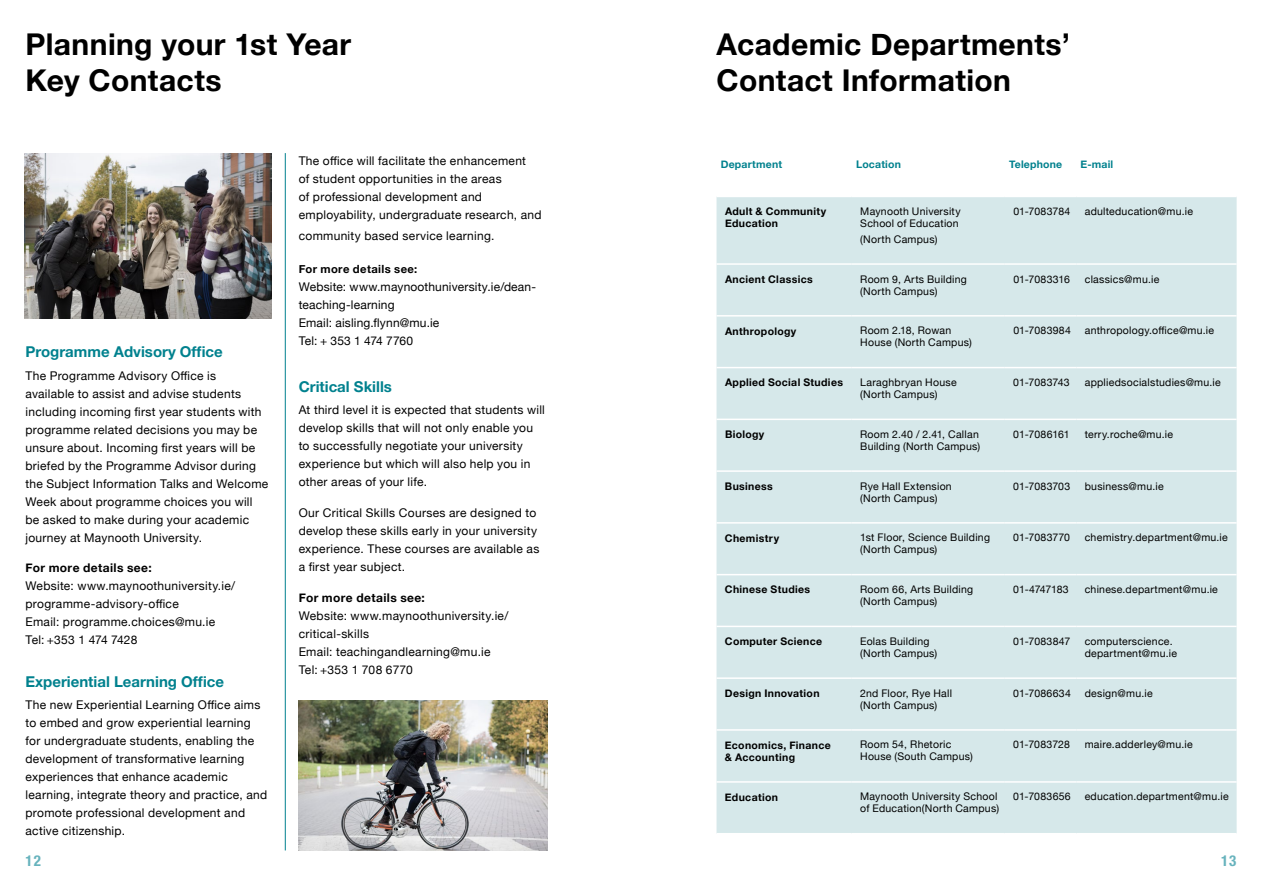
<style>
.page{position:relative;width:1263px;height:893px;background:#fff}
.page>*{position:absolute;margin:0;border:0;box-sizing:border-box;transform-origin:0 0}
.t1{font:700 30px/36px "Helvetica Neue";letter-spacing:.01em;color:#000}
.t2{font:700 15px "Helvetica Neue LT Std";color:#00818e}
.t3{font:700 condensed 15px "Helvetica Neue LT Std";color:#67b3bd}
.t4{font:12px/18px "Helvetica Neue";letter-spacing:.025em;color:#000}
.t5{font:700 12px "Helvetica Neue";letter-spacing:.03em;color:#000}
.t6{font:700 11.25px "Helvetica Neue";letter-spacing:.035em;color:#000}
.t7{font:10.5px/12px "Helvetica Neue";letter-spacing:.025em;color:#000}
.t8{font:700 10.5px/12px "Helvetica Neue";letter-spacing:.03em;color:#000}
.t9{font:10.5px "Helvetica Neue";color:#000}
.t10{font:700 10.5px "Helvetica Neue";letter-spacing:.015em;color:#00818e}
.t11{font:10.5px "Helvetica Neue";letter-spacing:-.025em;color:#000}
.t12{font:10.5px "Helvetica Neue";letter-spacing:.005em;color:#000}
</style>
<div class="page">
<hr style="left:285px;top:153px;width:1px;height:697px;background:#00818e">
<svg style="left:716px;top:197px;width:520px;height:636px;background:#d7e8ea"></svg>
<hr style="left:716px;top:315px;width:136px;height:2px;background:#fff">
<hr style="left:852px;top:315px;width:153px;height:2px;background:#fff">
<hr style="left:1005px;top:315px;width:71px;height:2px;background:#fff">
<hr style="left:1076px;top:315px;width:160px;height:2px;background:#fff">
<hr style="left:716px;top:367px;width:136px;height:1px;background:#fff">
<hr style="left:852px;top:367px;width:153px;height:1px;background:#fff">
<hr style="left:1005px;top:367px;width:71px;height:1px;background:#fff">
<hr style="left:1076px;top:367px;width:160px;height:1px;background:#fff">
<hr style="left:716px;top:419px;width:136px;height:1px;background:#fff">
<hr style="left:716px;top:470px;width:136px;height:2px;background:#fff">
<hr style="left:716px;top:522px;width:136px;height:2px;background:#fff">
<hr style="left:716px;top:574px;width:136px;height:1px;background:#fff">
<hr style="left:716px;top:626px;width:136px;height:1px;background:#fff">
<hr style="left:716px;top:677px;width:136px;height:2px;background:#fff">
<hr style="left:716px;top:729px;width:136px;height:2px;background:#fff">
<hr style="left:716px;top:781px;width:136px;height:2px;background:#fff">
<hr style="left:852px;top:419px;width:153px;height:1px;background:#fff">
<hr style="left:852px;top:470px;width:153px;height:2px;background:#fff">
<hr style="left:852px;top:522px;width:153px;height:2px;background:#fff">
<hr style="left:852px;top:574px;width:153px;height:1px;background:#fff">
<hr style="left:852px;top:626px;width:153px;height:1px;background:#fff">
<hr style="left:852px;top:677px;width:153px;height:2px;background:#fff">
<hr style="left:852px;top:729px;width:153px;height:2px;background:#fff">
<hr style="left:852px;top:781px;width:153px;height:2px;background:#fff">
<hr style="left:1005px;top:419px;width:71px;height:1px;background:#fff">
<hr style="left:1005px;top:470px;width:71px;height:2px;background:#fff">
<hr style="left:1005px;top:522px;width:71px;height:2px;background:#fff">
<hr style="left:1005px;top:574px;width:71px;height:1px;background:#fff">
<hr style="left:1005px;top:626px;width:71px;height:1px;background:#fff">
<hr style="left:1005px;top:677px;width:71px;height:2px;background:#fff">
<hr style="left:1005px;top:729px;width:71px;height:2px;background:#fff">
<hr style="left:1005px;top:781px;width:71px;height:2px;background:#fff">
<hr style="left:1076px;top:419px;width:160px;height:1px;background:#fff">
<hr style="left:1076px;top:470px;width:160px;height:2px;background:#fff">
<hr style="left:1076px;top:522px;width:160px;height:2px;background:#fff">
<hr style="left:1076px;top:574px;width:160px;height:1px;background:#fff">
<hr style="left:1076px;top:626px;width:160px;height:1px;background:#fff">
<hr style="left:1076px;top:677px;width:160px;height:2px;background:#fff">
<hr style="left:1076px;top:729px;width:160px;height:2px;background:#fff">
<hr style="left:1076px;top:781px;width:160px;height:2px;background:#fff">
<hr style="left:716px;top:263px;width:136px;height:2px;background:#fff">
<hr style="left:852px;top:263px;width:153px;height:2px;background:#fff">
<hr style="left:1005px;top:263px;width:71px;height:2px;background:#fff">
<hr style="left:1076px;top:263px;width:160px;height:2px;background:#fff">
<img style="left:24px;top:153px;width:248px;height:165px">
<img style="left:299px;top:701px;width:248px;height:149px">
<h1 class="t1" style="left:26px;top:27px;width:327px">Planning your 1st Year<br>Key Contacts</h1>
<p class="t2" style="left:26px;top:343px;width:199px">Programme Advisory Office</p>
<p class="t4" style="left:26px;top:367px;width:244px">The Programme Advisory Office is<br>available to assist and advise students including incoming first year students with programme related decisions you may be unsure about. Incoming first years will be briefed by the Programme Advisor during the Subject Information Talks and Welcome Week about programme choices you will be asked to make during your academic journey at Maynooth University.</p>
<p class="t5" style="left:26px;top:559px;width:128px">For more details see:</p>
<p class="t4" style="left:26px;top:578px;width:211px">Website: www.maynoothuniversity.ie/ programme-advisory-office<br>Email: programme.choices@mu.ie<br>Tel: +353 1 474 7428</p>
<p class="t2" style="left:26px;top:672px;width:200px">Experiential Learning Office</p>
<p class="t4" style="left:26px;top:696px;width:243px">The new Experiential Learning Office aims to embed and grow experiential learning for undergraduate students, enabling the development of transformative learning experiences that enhance academic learning, integrate theory and practice, and promote professional development and active citizenship.</p>
<p class="t4" style="left:299px;top:152px;width:244px">The office will facilitate the enhancement<br>of student opportunities in the areas<br>of professional development and employability, undergraduate research, and</p>
<p class="t4" style="left:299px;top:227px;width:197px">community based service learning.</p>
<p class="t6" style="left:299px;top:260px;width:120px">For more details see:</p>
<p class="t4" style="left:299px;top:279px;width:239px">Website: www.maynoothuniversity.ie/dean&shy;teaching-learning<br>Email: aisling.flynn@mu.ie<br>Tel: + 353 1 474 7760</p>
<p class="t2" style="left:299px;top:377px;width:95px">Critical Skills</p>
<p class="t4" style="left:299px;top:401px;width:248px">At third level it is expected that students will develop skills that will not only enable you to successfully negotiate your university experience but which will also help you in other areas of your life.</p>
<p class="t4" style="left:299px;top:504px;width:242px">Our Critical Skills Courses are designed to develop these skills early in your university experience. These courses are available as a first year subject.</p>
<p class="t5" style="left:299px;top:588px;width:128px">For more details see:</p>
<p class="t4" style="left:299px;top:607px;width:211px">Website: www.maynoothuniversity.ie/ critical-skills<br>Email: teachingandlearning@mu.ie<br>Tel: +353 1 708 6770</p>
<h1 class="t1" style="left:716px;top:27px;width:355px">Academic Departments’<br>Contact Information</h1>
<p class="t10" style="left:721px;top:156px;width:63px">Department</p>
<p class="t10" style="left:856px;top:156px;width:46px">Location</p>
<p class="t10" style="left:1009px;top:156px;width:55px">Telephone</p>
<p class="t10" style="left:1080px;top:156px;width:34px">E-mail</p>
<p class="t8" style="left:725px;top:206px;width:103px">Adult &amp; Community<br>Education</p>
<p class="t7" style="left:860px;top:206px;width:102px">Maynooth University<br>School of Education</p>
<p class="t7" style="left:860px;top:234px;width:79px">(North Campus)</p>
<p class="t9" style="left:1013px;top:204px;width:59px">01-7083784</p>
<p class="t7" style="left:1085px;top:206px;width:110px">adulteducation@mu.ie</p>
<p class="t8" style="left:725px;top:273px;width:89px">Ancient Classics</p>
<p class="t7" style="left:860px;top:273px;width:108px">Room 9, Arts Building (North Campus)</p>
<p class="t9" style="left:1013px;top:271px;width:58px">01-7083316</p>
<p class="t7" style="left:1085px;top:273px;width:76px">classics@mu.ie</p>
<p class="t8" style="left:725px;top:325px;width:73px">Anthropology</p>
<p class="t7" style="left:860px;top:325px;width:113px">Room 2.18, Rowan<br>House (North Campus)</p>
<p class="t7" style="left:1013px;top:325px;width:59px">01-7083984</p>
<p class="t7" style="left:1085px;top:325px;width:131px">anthropology.office@mu.ie</p>
<p class="t8" style="left:725px;top:377px;width:119px">Applied Social Studies</p>
<p class="t7" style="left:860px;top:377px;width:98px">Laraghbryan House (North Campus)</p>
<p class="t9" style="left:1013px;top:375px;width:58px">01-7083743</p>
<p class="t7" style="left:1085px;top:377px;width:138px">appliedsocialstudies@mu.ie</p>
<p class="t8" style="left:725px;top:429px;width:41px">Biology</p>
<p class="t7" style="left:860px;top:429px;width:121px">Room 2.40 / 2.41, Callan<br>Building (North Campus)</p>
<p class="t9" style="left:1013px;top:426px;width:58px">01-7086161</p>
<p class="t7" style="left:1085px;top:429px;width:90px">terry.roche@mu.ie</p>
<p class="t8" style="left:725px;top:480px;width:49px">Business</p>
<p class="t7" style="left:860px;top:480px;width:93px">Rye Hall Extension (North Campus)</p>
<p class="t9" style="left:1013px;top:478px;width:59px">01-7083703</p>
<p class="t7" style="left:1085px;top:480px;width:80px">business@mu.ie</p>
<p class="t8" style="left:725px;top:532px;width:56px">Chemistry</p>
<p class="t7" style="left:860px;top:532px;width:131px">1st Floor, Science Building (North Campus)</p>
<p class="t9" style="left:1013px;top:530px;width:58px">01-7083770</p>
<p class="t7" style="left:1085px;top:532px;width:145px">chemistry.department@mu.ie</p>
<p class="t8" style="left:725px;top:584px;width:87px">Chinese Studies</p>
<p class="t7" style="left:860px;top:584px;width:115px">Room 66, Arts Building (North Campus)</p>
<p class="t11" style="left:1013px;top:582px;width:57px">01-4747183</p>
<p class="t7" style="left:1085px;top:584px;width:135px">chinese.department@mu.ie</p>
<p class="t8" style="left:725px;top:636px;width:99px">Computer Science</p>
<p class="t7" style="left:860px;top:636px;width:79px">Eolas Building (North Campus)</p>
<p class="t7" style="left:1013px;top:636px;width:59px">01-7083847</p>
<p class="t7" style="left:1085px;top:636px;width:94px">computerscience. department@mu.ie</p>
<p class="t8" style="left:725px;top:687px;width:96px">Design Innovation</p>
<p class="t7" style="left:860px;top:687px;width:93px">2nd Floor, Rye Hall (North Campus)</p>
<p class="t7" style="left:1013px;top:687px;width:59px">01-7086634</p>
<p class="t7" style="left:1085px;top:687px;width:69px">design@mu.ie</p>
<p class="t8" style="left:725px;top:739px;width:107px">Economics, Finance &amp; Accounting</p>
<p class="t7" style="left:860px;top:739px;width:114px">Room 54, Rhetoric<br>House (South Campus)</p>
<p class="t12" style="left:1013px;top:737px;width:58px">01-7083728</p>
<p class="t7" style="left:1085px;top:739px;width:110px">maire.adderley@mu.ie</p>
<p class="t8" style="left:725px;top:791px;width:55px">Education</p>
<p class="t7" style="left:860px;top:791px;width:140px">Maynooth University School of Education(North Campus)</p>
<p class="t7" style="left:1013px;top:791px;width:59px">01-7083656</p>
<p class="t7" style="left:1085px;top:791px;width:146px">education.department@mu.ie</p>
<p class="t3" style="left:26px;top:852px;width:17px">12</p>
<p class="t3" style="left:1221px;top:852px;width:17px">13</p>
</div>
